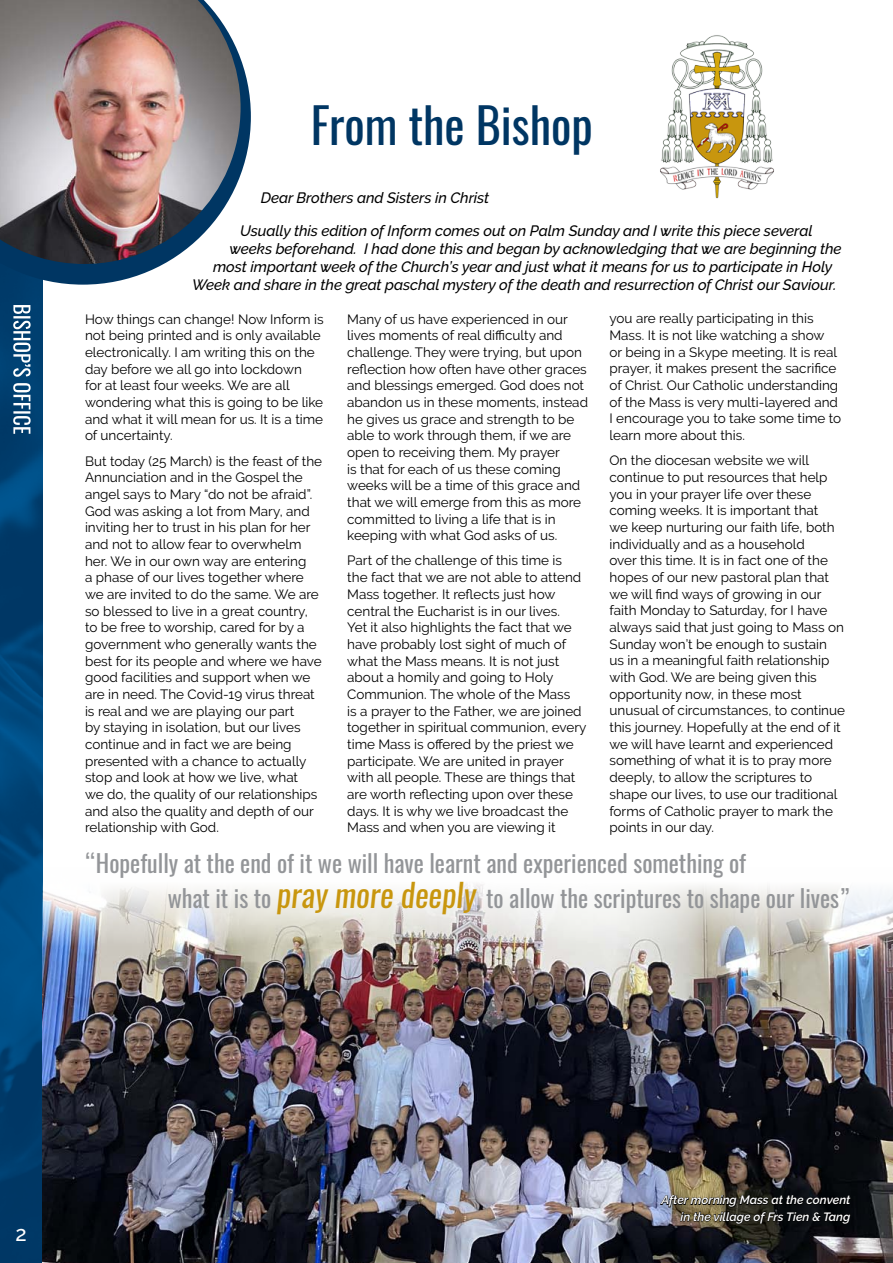
<style>
.page{position:relative;width:893px;height:1263px;background:#fff}
.page>*{position:absolute;margin:0;border:0;box-sizing:border-box;transform-origin:0 0}
.t1{font:48px "Oswald";color:#003663}
.t2{font:24px/34.2px "Oswald";color:#939598}
.t3{font:500 21px "Raleway";color:#fff}
.t4{font:italic 500 15px "Raleway";letter-spacing:-.005em;color:#000}
.t5{font:13.5px/16.6px "Raleway";color:#000}
.t6{font:italic 600 12px/16.5px "Raleway";color:#fff;text-align:right}
.s1{font-style:italic;font-size:32.25px;color:#c8960e}
</style>
<div class="page">
<img style="left:0;top:285px;width:43px;height:978px">
<img style="left:43px;top:884px;width:850px;height:379px">
<svg style="left:0;top:60px;width:251px;height:225px"></svg>
<img style="left:660px;top:35px;width:114px;height:164px">
<img style="left:0;top:0;width:241px;height:264px">
<svg style="left:13px;top:305px;width:18px;height:129px"></svg>
<div style="left:655px;top:1189px;width:207px;height:47px;background:#000;opacity:.5"></div>
<svg style="left:660px;top:1193px;width:191px;height:35px;background:#2a2822"></svg>
<h1 class="t1" style="left:311px;top:92px;width:284px">From the Bishop</h1>
<p class="t4" style="left:261px;top:189px;width:230px">Dear Brothers and Sisters in Christ</p>
<p class="t4" style="left:240px;top:222px;width:574px">Usually this edition of Inform comes out on Palm Sunday and I write this piece several</p>
<p class="t4" style="left:230px;top:240px;width:614px">weeks beforehand. I had done this and began by acknowledging that we are beginning the</p>
<p class="t4" style="left:213px;top:258px;width:621px">most important week of the Church’s year and just what it means for us to participate in Holy</p>
<p class="t4" style="left:192px;top:276px;width:646px">Week and share in the great paschal mystery of the death and resurrection of Christ our Saviour.</p>
<p class="t5" style="left:85px;top:310px;width:240px">How things can change! Now Inform is not being printed and is only available electronically. I am writing this on the day before we all go into lockdown<br>for at least four weeks. We are all wondering what this is going to be like and what it will mean for us. It is a time of uncertainty.</p>
<p class="t5" style="left:85px;top:452px;width:239px">But today (25 March) is the feast of the Annunciation and in the Gospel the angel says to Mary “do not be afraid”.<br>God was asking a lot from Mary, and inviting her to trust in his plan for her and not to allow fear to overwhelm her. We in our own way are entering<br>a phase of our lives together where we are invited to do the same. We are so blessed to live in a great country, to be free to worship, cared for by a government who generally wants the best for its people and where we have good facilities and support when we are in need. The Covid-19 virus threat is real and we are playing our part<br>by staying in isolation, but our lives continue and in fact we are being presented with a chance to actually stop and look at how we live, what<br>we do, the quality of our relationships and also the quality and depth of our relationship with God.</p>
<p class="t5" style="left:347px;top:310px;width:242px">Many of us have experienced in our lives moments of real difficulty and challenge. They were trying, but upon reflection how often have other graces and blessings emerged. God does not abandon us in these moments, instead he gives us grace and strength to be able to work through them, if we are open to receiving them. My prayer<br>is that for each of us these coming weeks will be a time of this grace and that we will emerge from this as more committed to living a life that is in keeping with what God asks of us.</p>
<p class="t5" style="left:347px;top:552px;width:241px">Part of the challenge of this time is<br>the fact that we are not able to attend Mass together. It reflects just how central the Eucharist is in our lives.<br>Yet it also highlights the fact that we have probably lost sight of much of what the Mass means. It is not just about a homily and going to Holy Communion. The whole of the Mass<br>is a prayer to the Father, we are joined together in spiritual communion, every time Mass is offered by the priest we participate. We are united in prayer with all people. These are things that are worth reflecting upon over these days. It is why we live broadcast the Mass and when you are viewing it</p>
<p class="t5" style="left:609px;top:310px;width:233px">you are really participating in this Mass. It is not like watching a show<br>or being in a Skype meeting. It is real prayer, it makes present the sacrifice of Christ. Our Catholic understanding of the Mass is very multi-layered and I encourage you to take some time to learn more about this.</p>
<p class="t5" style="left:609px;top:452px;width:237px">On the diocesan website we will continue to put resources that help you in your prayer life over these coming weeks. It is important that<br>we keep nurturing our faith life, both individually and as a household<br>over this time. It is in fact one of the hopes of our new pastoral plan that we will find ways of growing in our faith Monday to Saturday, for I have always said that just going to Mass on Sunday won’t be enough to sustain<br>us in a meaningful faith relationship with God. We are being given this opportunity now, in these most unusual of circumstances, to continue this journey. Hopefully at the end of it we will have learnt and experienced something of what it is to pray more deeply, to allow the scriptures to shape our lives, to use our traditional forms of Catholic prayer to mark the points in our day.</p>
<h2 class="t2" style="left:168px;top:846px;width:684px;text-indent:-83px">“Hopefully at the end of it we will have learnt and experienced something of<br>what it is to <span class="s1">pray more deeply</span>, to allow the scriptures to shape our lives”</h2>
<h3 class="t3" style="left:16px;top:1222px;width:13px">2</h3>
<p class="t6" style="left:661px;top:1192px;width:191px">After morning Mass at the convent in the village of Frs Tien &amp; Tang</p>
</div>
